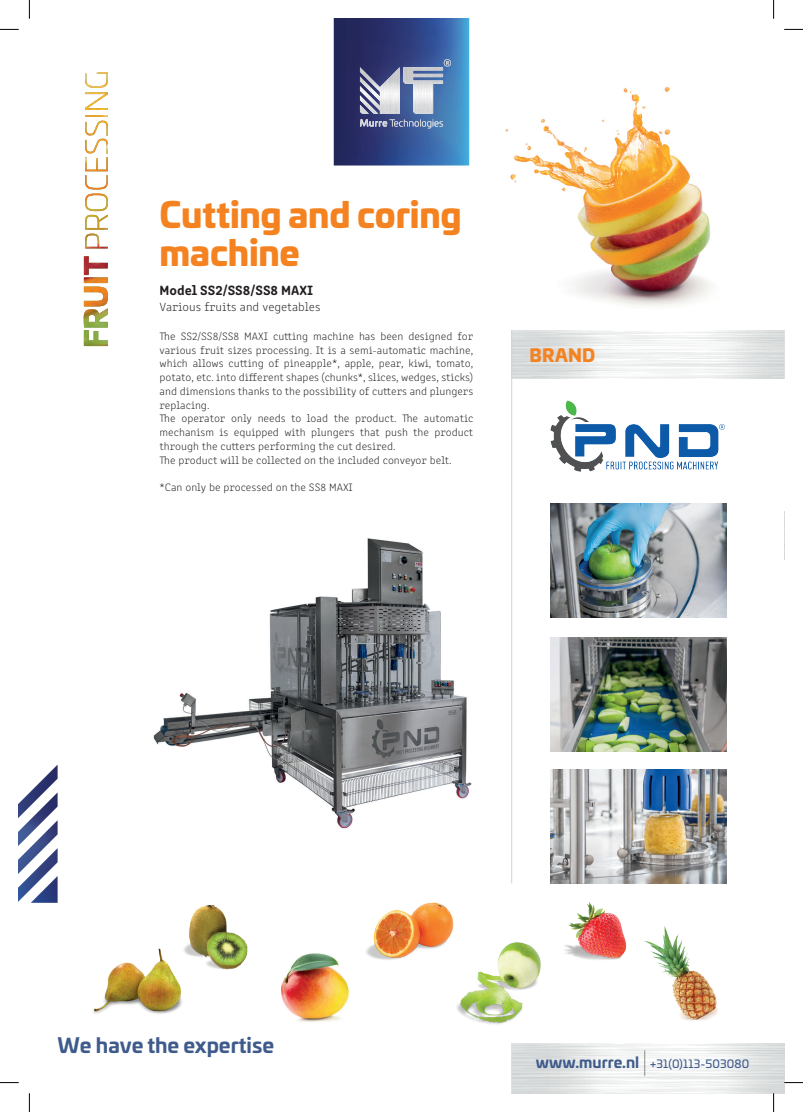
<style>
.page{position:relative;width:803px;height:1112px;background:#fff}
.page>*{position:absolute;margin:0;border:0;box-sizing:border-box;transform-origin:0 0}
.t1{font:900 34.5px/37.9px "Univia Pro";letter-spacing:-.005em;color:#f58220}
.t2{font:700 20.38px "Univia Pro";color:#3f5b8c}
.t3{font:900 17.5px "Univia Pro";letter-spacing:.01em;color:#f58220}
.t4{font:700 15px "Univia Pro";color:#3f5b8c}
.t5{font:700 13.75px "Clone Rounded";color:#231f20}
.t6{font:12.5px "Clone Rounded El";color:#231f20}
.t7{font:11.25px/13.8px "Clone Rounded El";color:#231f20}
.t8{font:11.25px "Univia Pro";letter-spacing:.015em;color:#3f5b8c}
.s1{font-weight:100;font-size:30px;color:#231f20}
</style>
<div class="page">
<svg style="left:512px;top:1051px;width:272px;height:40px"></svg>
<img style="left:512px;top:1066px;width:272px;height:9px">
<svg style="left:334px;top:19px;width:135px;height:146px;background:#486295"></svg>
<svg style="left:19px;top:765px;width:38px;height:137px"></svg>
<svg style="left:84px;top:229px;width:24px;height:117px"></svg>
<img style="left:85px;top:72px;width:23px;height:157px">
<img style="left:505px;top:87px;width:207px;height:219px">
<img style="left:187px;top:905px;width:61px;height:65px">
<img style="left:281px;top:953px;width:68px;height:69px">
<img style="left:93px;top:945px;width:94px;height:69px">
<img style="left:457px;top:942px;width:84px;height:83px">
<img style="left:644px;top:926px;width:74px;height:95px">
<img style="left:564px;top:902px;width:63px;height:58px">
<img style="left:366px;top:902px;width:98px;height:65px">
<img style="left:550px;top:400px;width:175px;height:72px">
<svg style="left:512px;top:339px;width:272px;height:40px"></svg>
<img style="left:512px;top:354px;width:272px;height:10px">
<img style="left:551px;top:503px;width:175px;height:114px">
<img style="left:551px;top:637px;width:175px;height:114px">
<img style="left:551px;top:769px;width:175px;height:114px">
<hr style="left:511px;top:331px;width:1px;height:552px;background:#d1d2d4">
<img style="left:153px;top:538px;width:319px;height:291px">
<svg style="left:0;top:29px;width:19px;height:1px"></svg>
<svg style="left:784px;top:29px;width:19px;height:1px"></svg>
<svg style="left:0;top:1082px;width:19px;height:1px"></svg>
<svg style="left:784px;top:1081px;width:19px;height:2px"></svg>
<svg style="left:29px;top:0;width:1px;height:19px"></svg>
<svg style="left:29px;top:1093px;width:1px;height:18px"></svg>
<svg style="left:773px;top:0;width:1px;height:19px"></svg>
<svg style="left:773px;top:1092px;width:1px;height:19px"></svg>
<h1 class="t1" style="left:160px;top:193px;width:304px">Cutting and coring machine</h1>
<p class="t5" style="left:160px;top:279px;width:155px">Model SS2/SS8/SS8 MAXI</p>
<p class="t6" style="left:160px;top:298px;width:162px">Various fruits and vegetables</p>
<p class="t7" style="left:160px;top:328px;width:315px">The SS2/SS8/SS8 MAXI cutting machine has been designed for various fruit sizes processing. It is a semi-automatic machine, which allows cutting of pineapple*, apple, pear, kiwi, tomato, potato, etc. into different shapes (chunks*, slices, wedges, sticks) and dimensions thanks to the possibility of cutters and plungers replacing.<br>The operator only needs to load the product. The automatic mechanism is equipped with plungers that push the product through the cutters performing the cut desired.<br>The product will be collected on the included conveyor belt.</p>
<p class="t7" style="left:160px;top:479px;width:195px">*Can only be processed on the SS8 MAXI</p>
<h3 class="t3" style="left:529px;top:341px;width:67px">BRAND</h3>
<h2 class="t2" style="left:57px;top:1028px;width:218px">We have the expertise</h2>
<h3 class="t4" style="left:536px;top:1050px;width:112px">www.murre.nl <span class="s1">|</span></h3>
<p class="t8" style="left:650px;top:1055px;width:100px">+31(0)113-503080</p>
</div>
